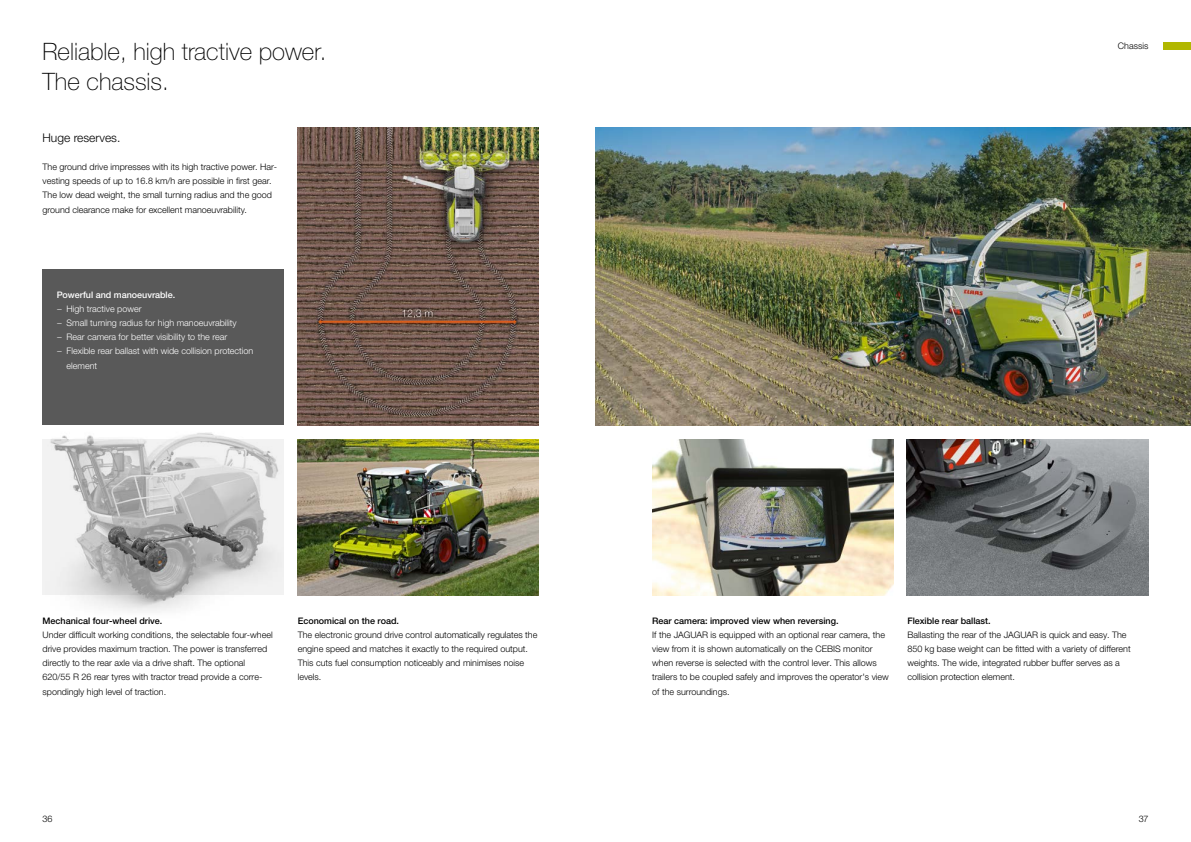
<style>
.page{position:relative;width:1191px;height:842px;background:#fff}
.page>*{position:absolute;margin:0;border:0;box-sizing:border-box;transform-origin:0 0}
.t1{font:100 24px/30px "CLAAS Helvetica Neue";color:#000}
.t2{font:300 12px "CLAAS Helvetica Neue";color:#000}
.t3{font:300 9px/14.2px "CLAAS Helvetica Neue";color:#000}
.t4{font:300 9px "CLAAS Helvetica Neue";color:#fff}
.t5{font:500 9px "CLAAS Helvetica Neue";color:#000}
.t6{font:500 9px "CLAAS Helvetica Neue";color:#fff}
</style>
<div class="page">
<div style="left:1162px;top:43px;width:29px;height:7px;background:#b1b700"></div>
<img style="left:595px;top:128px;width:596px;height:297px">
<img style="left:298px;top:128px;width:241px;height:297px">
<img style="left:298px;top:439px;width:241px;height:156px">
<img style="left:907px;top:439px;width:241px;height:156px">
<img style="left:652px;top:439px;width:241px;height:156px">
<img style="left:43px;top:432px;width:240px;height:179px">
<div style="left:43px;top:269px;width:240px;height:156px;background:#595959"></div>
<h1 class="t1" style="left:43px;top:37px;width:285px">Reliable, high tractive power.<br>The chassis.</h1>
<h2 class="t2" style="left:43px;top:130px;width:79px">Huge reserves.</h2>
<p class="t3" style="left:43px;top:160px;width:236px">The ground drive impresses with its high tractive power. Har&shy;vesting speeds of up to 16.8 km/h are possible in first gear.<br>The low dead weight, the small turning radius and the good ground clearance make for excellent manoeuvrability.</p>
<p class="t6" style="left:57px;top:289px;width:120px">Powerful and manoeuvrable.</p>
<p class="t4" style="left:57px;top:303px;width:86px">− High tractive power</p>
<p class="t4" style="left:57px;top:317px;width:182px">− Small turning radius for high manoeuvrability</p>
<p class="t4" style="left:57px;top:331px;width:172px">− Rear camera for better visibility to the rear</p>
<p class="t4" style="left:57px;top:345px;width:198px">− Flexible rear ballast with wide collision protection</p>
<p class="t4" style="left:67px;top:360px;width:32px">element</p>
<p class="t5" style="left:43px;top:615px;width:121px">Mechanical four-wheel drive.</p>
<p class="t3" style="left:43px;top:628px;width:232px">Under difficult working conditions, the selectable four-wheel drive provides maximum traction. The power is transferred directly to the rear axle via a drive shaft. The optional 620/55 R 26 rear tyres with tractor tread provide a corre&shy;spondingly high level of traction.</p>
<p class="t5" style="left:298px;top:615px;width:103px">Economical on the road.</p>
<p class="t3" style="left:298px;top:628px;width:241px">The electronic ground drive control automatically regulates the engine speed and matches it exactly to the required output.<br>This cuts fuel consumption noticeably and minimises noise levels.</p>
<p class="t3" style="left:1118px;top:39px;width:32px">Chassis</p>
<p class="t5" style="left:652px;top:615px;width:188px">Rear camera: improved view when reversing.</p>
<p class="t3" style="left:652px;top:628px;width:238px">If the JAGUAR is equipped with an optional rear camera, the view from it is shown automatically on the CEBIS monitor when reverse is selected with the control lever. This allows trailers to be coupled safely and improves the operator's view of the surroundings.</p>
<p class="t5" style="left:907px;top:615px;width:85px">Flexible rear ballast.</p>
<p class="t3" style="left:907px;top:628px;width:225px">Ballasting the rear of the JAGUAR is quick and easy. The 850 kg base weight can be fitted with a variety of different weights. The wide, integrated rubber buffer serves as a collision protection element.</p>
<p class="t3" style="left:43px;top:812px;width:12px">36</p>
<p class="t3" style="left:1138px;top:812px;width:11px">37</p>
</div>
